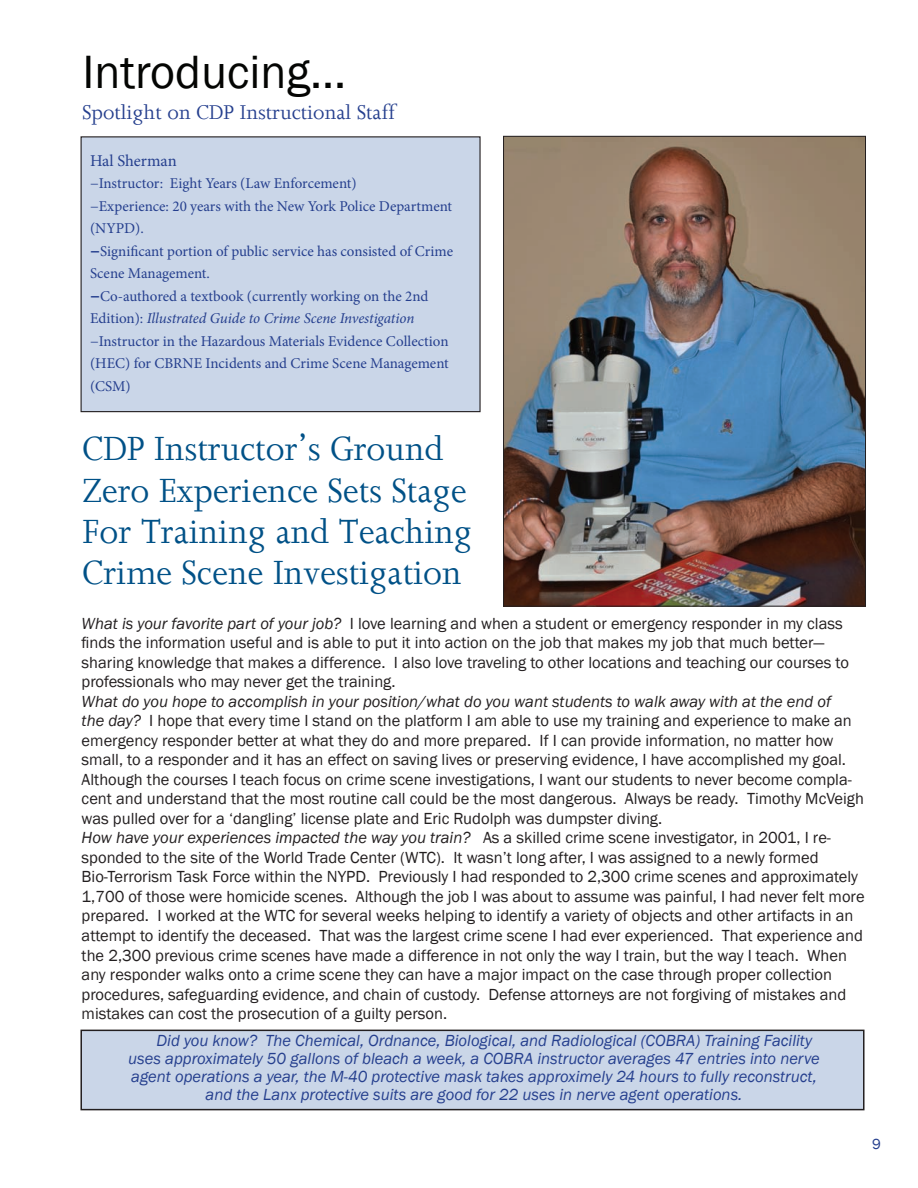
<style>
.page{position:relative;width:918px;height:1188px;background:#fff}
.page>*{position:absolute;margin:0;border:0;box-sizing:border-box;transform-origin:0 0}
.t1{font:48px "Franklin Gothic";color:#040503}
.t2{font:37.95px/41.4px "Joanna";color:#005187}
.t3{font:22.5px "Joanna";color:#253f8e}
.t4{font:16.5px/19.5px "Franklin Gothic";color:#231f20}
.t5{font:italic 16.5px "Franklin Gothic";color:#253f8e}
.t6{font:16.5px "Minion Pro";letter-spacing:-.005em;color:#253f8e}
.t7{font:15px/22.5px "Minion Pro";color:#253f8e}
.t8{font:15px "Franklin Gothic";color:#253f8e}
.s1{font-family:"Joanna";font-weight:700}
.s2{font-style:italic}
</style>
<div class="page">
<div style="left:81px;top:137px;width:399px;height:275px;background:#cad6e8"></div>
<img style="left:505px;top:138px;width:359px;height:466px">
<div style="left:81px;top:1030px;width:783px;height:80px;background:#cad6e8"></div>
<div style="left:80px;top:1030px;width:785px;height:80px;border:2px solid #231f20"></div>
<p class="t1" style="left:82px;top:42px;width:265px">Introducing...</p>
<p class="t3" style="left:82px;top:99px;width:314px">Spotlight on CDP Instructional Staff</p>
<p class="t6" style="left:90px;top:149px;width:88px">Hal Sherman</p>
<p class="t7" style="left:90px;top:172px;width:268px">−Instructor: Eight Years (Law Enforcement)</p>
<p class="t7" style="left:90px;top:195px;width:364px">−Experience: 20 years with the New York Police Department (NYPD).</p>
<p class="t7" style="left:90px;top:240px;width:365px"><span class="s1">−</span>Significant portion of public service has consisted of Crime<br>Scene Management.</p>
<p class="t7" style="left:90px;top:285px;width:340px"><span class="s1">−</span>Co-authored a textbook (currently working on the 2nd<br>Edition): <span class="s2">Illustrated Guide to Crime Scene Investigation</span></p>
<p class="t7" style="left:90px;top:330px;width:360px;text-align:justify">−Instructor in the Hazardous Materials Evidence Collection (HEC) for CBRNE Incidents and Crime Scene Management (CSM)</p>
<p class="t2" style="left:82px;top:428px;width:391px">CDP Instructor’s Ground<br>Zero Experience Sets Stage<br>For Training and Teaching<br>Crime Scene Investigation</p>
<p class="t4" style="left:82px;top:614px;width:769px"><span class="s2">What is your favorite part of your job?</span> I love learning and when a student or emergency responder in my class finds the information useful and is able to put it into action on the job that makes my job that much better— sharing knowledge that makes a difference. I also love traveling to other locations and teaching our courses to professionals who may never get the training.</p>
<p class="t4" style="left:82px;top:692px;width:784px"><span class="s2">What do you hope to accomplish in your position/what do you want students to walk away with at the end of<br>the day?</span> I hope that every time I stand on the platform I am able to use my training and experience to make an emergency responder better at what they do and more prepared. If I can provide information, no matter how small, to a responder and it has an effect on saving lives or preserving evidence, I have accomplished my goal.<br>Although the courses I teach focus on crime scene investigations, I want our students to never become compla&shy;cent and understand that the most routine call could be the most dangerous. Always be ready. Timothy McVeigh was pulled over for a ‘dangling’ license plate and Eric Rudolph was dumpster diving.</p>
<p class="t4" style="left:82px;top:829px;width:785px"><span class="s2">How have your experiences impacted the way you train?</span> As a skilled crime scene investigator, in 2001, I re&shy;sponded to the site of the World Trade Center (WTC). It wasn’t long after, I was assigned to a newly formed Bio-Terrorism Task Force within the NYPD. Previously I had responded to 2,300 crime scenes and approximately 1,700 of those were homicide scenes. Although the job I was about to assume was painful, I had never felt more prepared. I worked at the WTC for several weeks helping to identify a variety of objects and other artifacts in an attempt to identify the deceased. That was the largest crime scene I had ever experienced. That experience and the 2,300 previous crime scenes have made a difference in not only the way I train, but the way I teach. When any responder walks onto a crime scene they can have a major impact on the case through proper collection procedures, safeguarding evidence, and chain of custody. Defense attorneys are not forgiving of mistakes and mistakes can cost the prosecution of a guilty person.</p>
<p class="t5" style="left:157px;top:1030px;width:657px">Did you know? The Chemical, Ordnance, Biological, and Radiological (COBRA) Training Facility</p>
<p class="t5" style="left:128px;top:1048px;width:693px">uses approximately 50 gallons of bleach a week, a COBRA instructor averages 47 entries into nerve</p>
<p class="t5" style="left:131px;top:1066px;width:687px">agent operations a year, the M-40 protective mask takes approximely 24 hours to fully reconstruct,</p>
<p class="t5" style="left:206px;top:1084px;width:538px">and the Lanx protective suits are good for 22 uses in nerve agent operations.</p>
<p class="t8" style="left:872px;top:1135px;width:10px">9</p>
</div>
